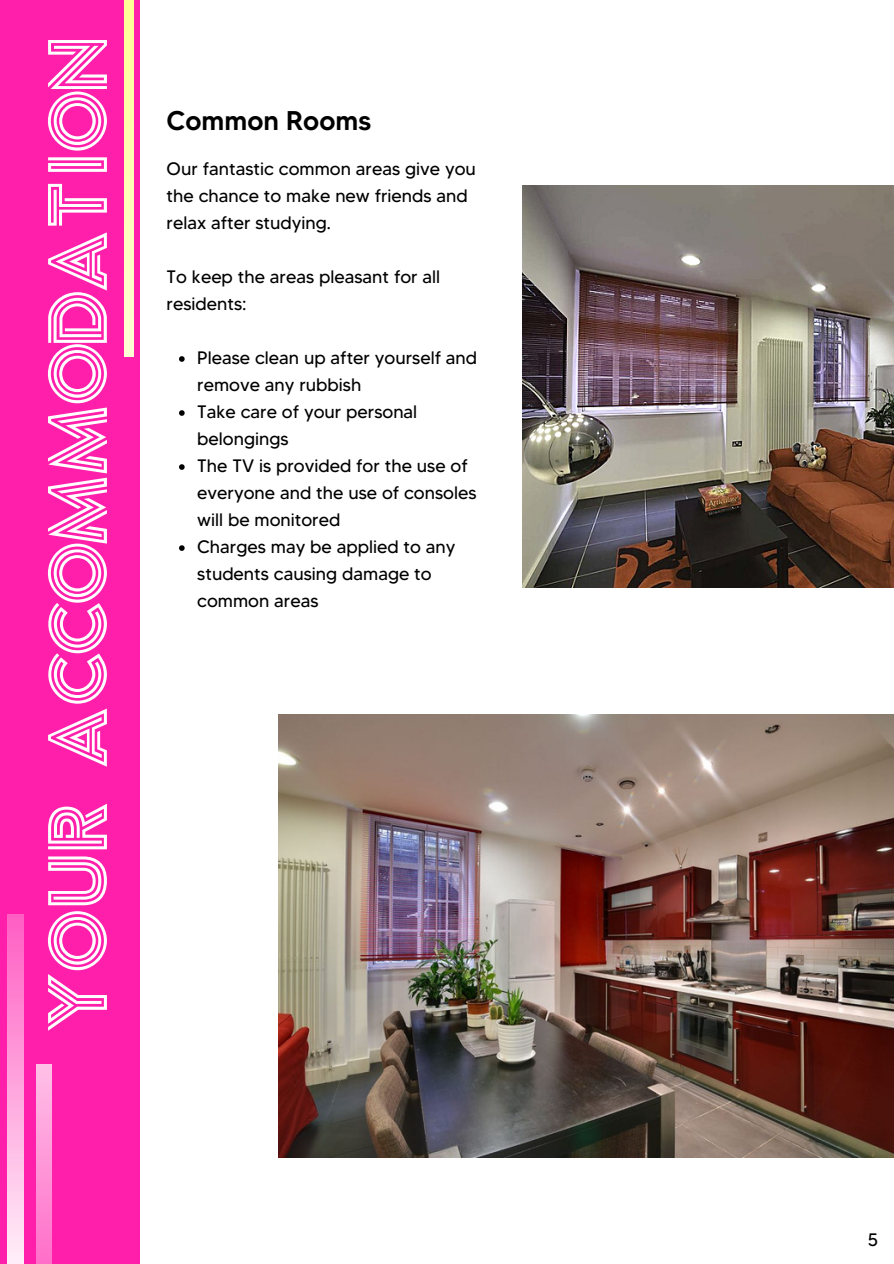
<style>
.page{position:relative;width:894px;height:1264px;background:#fff}
.page>*{position:absolute;margin:0;border:0;box-sizing:border-box;transform-origin:0 0}
.t1{font:84px "Argon PERSONAL";color:#fff}
.t2{font:500 27px "MADETOMMY";color:#000}
.t3{font:18px/27px "MADETOMMY";color:#000}
</style>
<div class="page">
<div style="left:0;top:0;width:140px;height:1263px;background:#ff1fab"></div>
<div style="left:7px;top:914px;width:16px;height:349px;background:linear-gradient(to bottom,#ff5dc2,#ffeef9)"></div>
<svg style="left:124px;top:0;width:9px;height:357px;background:#ffffb5"></svg>
<div style="left:36px;top:1064px;width:16px;height:199px;background:linear-gradient(to bottom,#ffc1e8,#ff6ec9)"></div>
<img style="left:522px;top:186px;width:371px;height:401px">
<img style="left:278px;top:715px;width:614px;height:442px">
<svg style="left:179px;top:356px;width:6px;height:6px"></svg>
<svg style="left:179px;top:410px;width:6px;height:6px"></svg>
<svg style="left:179px;top:464px;width:6px;height:6px"></svg>
<svg style="left:179px;top:545px;width:6px;height:6px"></svg>
<h1 class="t1" style="left:40px;top:1030px;width:996px;rotate:-90deg">your accommodation</h1>
<h2 class="t2" style="left:167px;top:104px;width:206px">Common Rooms</h2>
<p class="t3" style="left:167px;top:155px;width:311px">Our fantastic common areas give you the chance to make new friends and relax after studying.</p>
<p class="t3" style="left:167px;top:263px;width:275px">To keep the areas pleasant for all residents:</p>
<p class="t3" style="left:197px;top:344px;width:281px">Please clean up after yourself and remove any rubbish<br>Take care of your personal belongings<br>The TV is provided for the use of everyone and the use of consoles will be monitored<br>Charges may be applied to any students causing damage to common areas</p>
<p class="t3" style="left:867px;top:1226px;width:12px">5</p>
</div>
